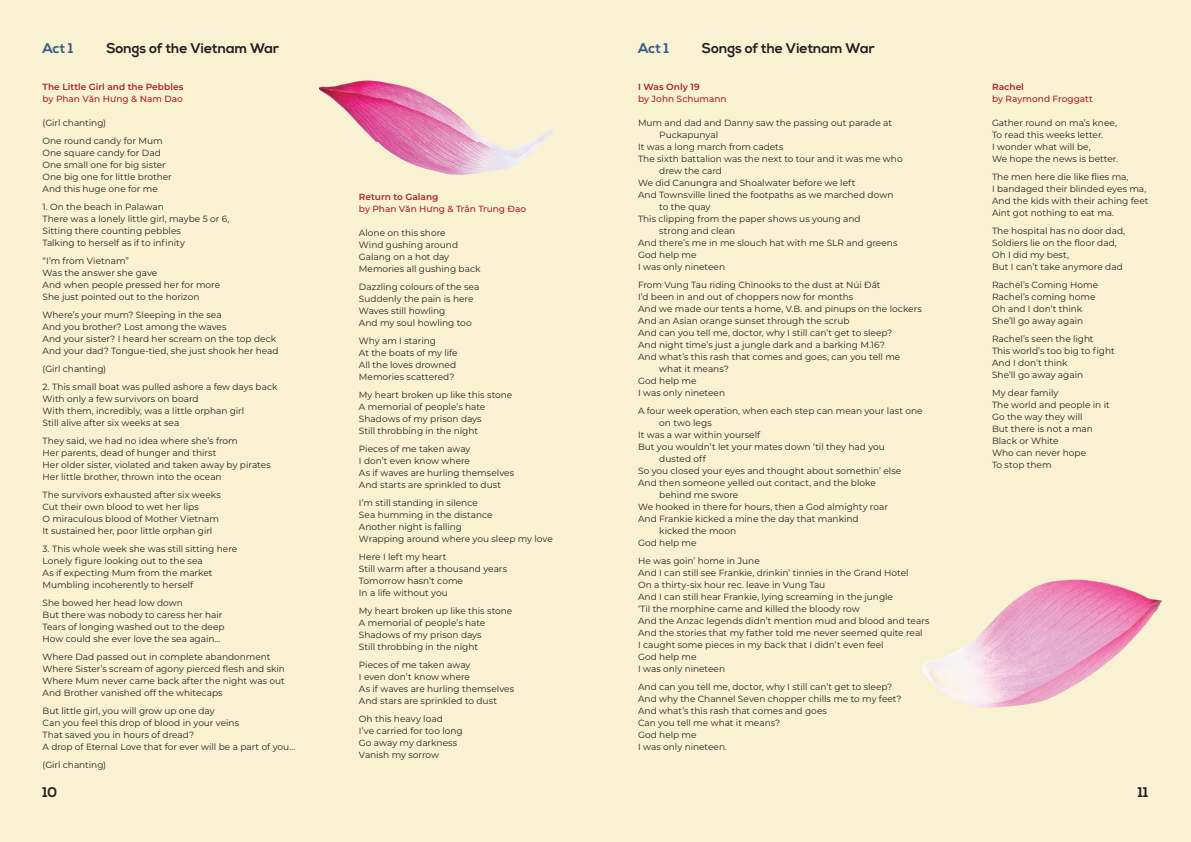
<style>
.page{position:relative;width:1191px;height:842px;background:#f9f2d2}
.page>*{position:absolute;margin:0;border:0;box-sizing:border-box;transform-origin:0 0}
.t1{font:700 14px "Nexa";color:#231f20}
.t2{font:700 14px "Nexa";letter-spacing:.005em;color:#395b80}
.t3{font:9px/12px "Montserrat";color:#231f20}
.t4{font:500 9px "Montserrat";color:#ac1f22}
.t5{font:600 9px "Montserrat";letter-spacing:.005em;color:#ac1f22}
</style>
<div class="page">
<img style="left:319px;top:80px;width:234px;height:94px">
<img style="left:922px;top:580px;width:240px;height:127px">
<h1 class="t2" style="left:43px;top:40px;width:32px">Act 1</h1>
<h1 class="t1" style="left:106px;top:40px;width:174px">Songs of the Vietnam War</h1>
<h1 class="t2" style="left:638px;top:40px;width:32px">Act 1</h1>
<h1 class="t1" style="left:702px;top:40px;width:174px">Songs of the Vietnam War</h1>
<p class="t5" style="left:43px;top:81px;width:142px">The Little Girl and the Pebbles</p>
<p class="t4" style="left:43px;top:93px;width:142px">by Phan Văn Hưng &amp; Nam Dao</p>
<p class="t3" style="left:43px;top:114px;width:121px;line-height:18px">(Girl chanting)<br>One round candy for Mum</p>
<p class="t3" style="left:43px;top:147px;width:131px">One square candy for Dad<br>One small one for big sister<br>One big one for little brother<br>And this huge one for me</p>
<p class="t3" style="left:43px;top:201px;width:188px">1. On the beach in Palawan<br>There was a lonely little girl, maybe 5 or 6, Sitting there counting pebbles<br>Talking to herself as if to infinity</p>
<p class="t3" style="left:43px;top:255px;width:179px">“I’m from Vietnam”<br>Was the answer she gave<br>And when people pressed her for more<br>She just pointed out to the horizon</p>
<p class="t3" style="left:43px;top:309px;width:238px">Where’s your mum? Sleeping in the sea<br>And you brother? Lost among the waves<br>And your sister? I heard her scream on the top deck And your dad? Tongue-tied, she just shook her head</p>
<p class="t3" style="left:43px;top:363px;width:65px">(Girl chanting)</p>
<p class="t3" style="left:43px;top:381px;width:236px">2. This small boat was pulled ashore a few days back With only a few survivors on board<br>With them, incredibly, was a little orphan girl<br>Still alive after six weeks at sea</p>
<p class="t3" style="left:43px;top:435px;width:230px">They said, we had no idea where she’s from<br>Her parents, dead of hunger and thirst<br>Her older sister, violated and taken away by pirates Her little brother, thrown into the ocean</p>
<p class="t3" style="left:43px;top:489px;width:180px">The survivors exhausted after six weeks Cut their own blood to wet her lips<br>O miraculous blood of Mother Vietnam It sustained her, poor little orphan girl</p>
<p class="t3" style="left:43px;top:543px;width:196px">3. This whole week she was still sitting here Lonely figure looking out to the sea<br>As if expecting Mum from the market Mumbling incoherently to herself</p>
<p class="t3" style="left:43px;top:597px;width:183px">She bowed her head low down<br>But there was nobody to caress her hair Tears of longing washed out to the deep How could she ever love the sea again…</p>
<p class="t3" style="left:43px;top:651px;width:244px">Where Dad passed out in complete abandonment Where Sister’s scream of agony pierced flesh and skin Where Mum never came back after the night was out And Brother vanished off the whitecaps</p>
<p class="t3" style="left:43px;top:705px;width:254px">But little girl, you will grow up one day<br>Can you feel this drop of blood in your veins<br>That saved you in hours of dread?<br>A drop of Eternal Love that for ever will be a part of you…</p>
<p class="t3" style="left:43px;top:759px;width:65px">(Girl chanting)</p>
<p class="t5" style="left:359px;top:190px;width:81px">Return to Galang</p>
<p class="t4" style="left:359px;top:202px;width:169px">by Phan Văn Hưng &amp; Trân Trung Đạo</p>
<p class="t3" style="left:359px;top:226px;width:123px">Alone on this shore<br>Wind gushing around<br>Galang on a hot day<br>Memories all gushing back</p>
<p class="t3" style="left:359px;top:280px;width:122px">Dazzling colours of the sea<br>Suddenly the pain is here<br>Waves still howling<br>And my soul howling too</p>
<p class="t3" style="left:359px;top:334px;width:100px">Why am I staring<br>At the boats of my life<br>All the loves drowned<br>Memories scattered?</p>
<p class="t3" style="left:359px;top:388px;width:155px">My heart broken up like this stone<br>A memorial of people’s hate<br>Shadows of my prison days<br>Still throbbing in the night</p>
<p class="t3" style="left:359px;top:442px;width:157px">Pieces of me taken away<br>I don’t even know where<br>As if waves are hurling themselves<br>And starts are sprinkled to dust</p>
<p class="t3" style="left:359px;top:496px;width:195px">I’m still standing in silence<br>Sea humming in the distance<br>Another night is falling<br>Wrapping around where you sleep my love</p>
<p class="t3" style="left:359px;top:550px;width:150px">Here I left my heart<br>Still warm after a thousand years<br>Tomorrow hasn’t come<br>In a life without you</p>
<p class="t3" style="left:359px;top:604px;width:155px">My heart broken up like this stone<br>A memorial of people’s hate<br>Shadows of my prison days<br>Still throbbing in the night</p>
<p class="t3" style="left:359px;top:658px;width:157px">Pieces of me taken away<br>I even don’t know where<br>As if waves are hurling themselves<br>And stars are sprinkled to dust</p>
<p class="t3" style="left:359px;top:712px;width:105px">Oh this heavy load<br>I’ve carried for too long<br>Go away my darkness<br>Vanish my sorrow</p>
<p class="t5" style="left:638px;top:80px;width:63px">I Was Only 19</p>
<p class="t4" style="left:638px;top:93px;width:90px">by John Schumann</p>
<p class="t3" style="left:638px;top:117px;width:255px">Mum and dad and Danny saw the passing out parade at</p>
<p class="t3" style="left:659px;top:129px;width:60px">Puckapunyal</p>
<p class="t3" style="left:638px;top:141px;width:147px">It was a long march from cadets</p>
<p class="t3" style="left:638px;top:153px;width:266px">The sixth battalion was the next to tour and it was me who</p>
<p class="t3" style="left:659px;top:165px;width:64px">drew the card</p>
<p class="t3" style="left:638px;top:177px;width:219px">We did Canungra and Shoalwater before we left</p>
<p class="t3" style="left:638px;top:189px;width:257px">And Townsville lined the footpaths as we marched down</p>
<p class="t3" style="left:659px;top:201px;width:53px">to the quay</p>
<p class="t3" style="left:638px;top:213px;width:224px">This clipping from the paper shows us young and</p>
<p class="t3" style="left:659px;top:225px;width:78px">strong and clean</p>
<p class="t3" style="left:638px;top:237px;width:261px">And there’s me in me slouch hat with me SLR and greens</p>
<p class="t3" style="left:638px;top:249px;width:60px">God help me</p>
<p class="t3" style="left:638px;top:261px;width:89px">I was only nineteen</p>
<p class="t3" style="left:638px;top:279px;width:244px">From Vung Tau riding Chinooks to the dust at Núi Đất</p>
<p class="t3" style="left:638px;top:290px;width:217px">I’d been in and out of choppers now for months</p>
<p class="t3" style="left:638px;top:302px;width:285px">And we made our tents a home, V.B. and pinups on the lockers</p>
<p class="t3" style="left:638px;top:314px;width:213px">And an Asian orange sunset through the scrub</p>
<p class="t3" style="left:638px;top:326px;width:256px">And can you tell me, doctor, why I still can’t get to sleep?</p>
<p class="t3" style="left:638px;top:338px;width:248px">And night time’s just a jungle dark and a barking M.16?</p>
<p class="t3" style="left:638px;top:350px;width:264px">And what’s this rash that comes and goes, can you tell me</p>
<p class="t3" style="left:659px;top:362px;width:71px">what it means?</p>
<p class="t3" style="left:638px;top:374px;width:60px">God help me</p>
<p class="t3" style="left:638px;top:386px;width:89px">I was only nineteen</p>
<p class="t3" style="left:638px;top:404px;width:286px">A four week operation, when each step can mean your last one</p>
<p class="t3" style="left:659px;top:416px;width:54px">on two legs</p>
<p class="t3" style="left:638px;top:428px;width:124px">It was a war within yourself</p>
<p class="t3" style="left:638px;top:440px;width:248px">But you wouldn’t let your mates down ‘til they had you</p>
<p class="t3" style="left:659px;top:452px;width:48px">dusted off</p>
<p class="t3" style="left:638px;top:464px;width:265px">So you closed your eyes and thought about somethin’ else</p>
<p class="t3" style="left:638px;top:476px;width:239px">And then someone yelled out contact, and the bloke</p>
<p class="t3" style="left:659px;top:488px;width:81px">behind me swore</p>
<p class="t3" style="left:638px;top:500px;width:251px">We hooked in there for hours, then a God almighty roar</p>
<p class="t3" style="left:638px;top:512px;width:222px">And Frankie kicked a mine the day that mankind</p>
<p class="t3" style="left:659px;top:524px;width:78px">kicked the moon</p>
<p class="t3" style="left:638px;top:536px;width:60px">God help me</p>
<p class="t3" style="left:638px;top:554px;width:293px">He was goin’ home in June<br>And I can still see Frankie, drinkin’ tinnies in the Grand Hotel<br>On a thirty-six hour rec. leave in Vung Tau<br>And I can still hear Frankie, lying screaming in the jungle<br>‘Til the morphine came and killed the bloody row<br>And the Anzac legends didn’t mention mud and blood and tears And the stories that my father told me never seemed quite real<br>I caught some pieces in my back that I didn’t even feel<br>God help me<br>I was only nineteen</p>
<p class="t3" style="left:638px;top:680px;width:265px">And can you tell me, doctor, why I still can’t get to sleep?<br>And why the Channel Seven chopper chills me to my feet?<br>And what’s this rash that comes and goes<br>Can you tell me what it means?<br>God help me<br>I was only nineteen.</p>
<p class="t5" style="left:992px;top:80px;width:33px">Rachel</p>
<p class="t4" style="left:992px;top:92px;width:102px">by Raymond Froggatt</p>
<p class="t3" style="left:992px;top:116px;width:127px">Gather round on ma’s knee,<br>To read this weeks letter.<br>I wonder what will be,<br>We hope the news is better.</p>
<p class="t3" style="left:992px;top:170px;width:158px">The men here die like flies ma,<br>I bandaged their blinded eyes ma,<br>And the kids with their aching feet<br>Aint got nothing to eat ma.</p>
<p class="t3" style="left:992px;top:224px;width:135px">The hospital has no door dad,<br>Soldiers lie on the floor dad,<br>Oh I did my best,<br>But I can’t take anymore dad</p>
<p class="t3" style="left:992px;top:278px;width:108px">Rachel’s Coming Home<br>Rachel’s coming home<br>Oh and I don’t think<br>She’ll go away again</p>
<p class="t3" style="left:992px;top:332px;width:124px">Rachel’s seen the light<br>This world’s too big to fight<br>And I don’t think<br>She’ll go away again</p>
<p class="t3" style="left:992px;top:386px;width:119px">My dear family<br>The world and people in it<br>Go the way they will<br>But there is not a man<br>Black or White<br>Who can never hope<br>To stop them</p>
<h1 class="t1" style="left:43px;top:784px;width:16px">10</h1>
<h1 class="t1" style="left:1138px;top:784px;width:12px">11</h1>
</div>
